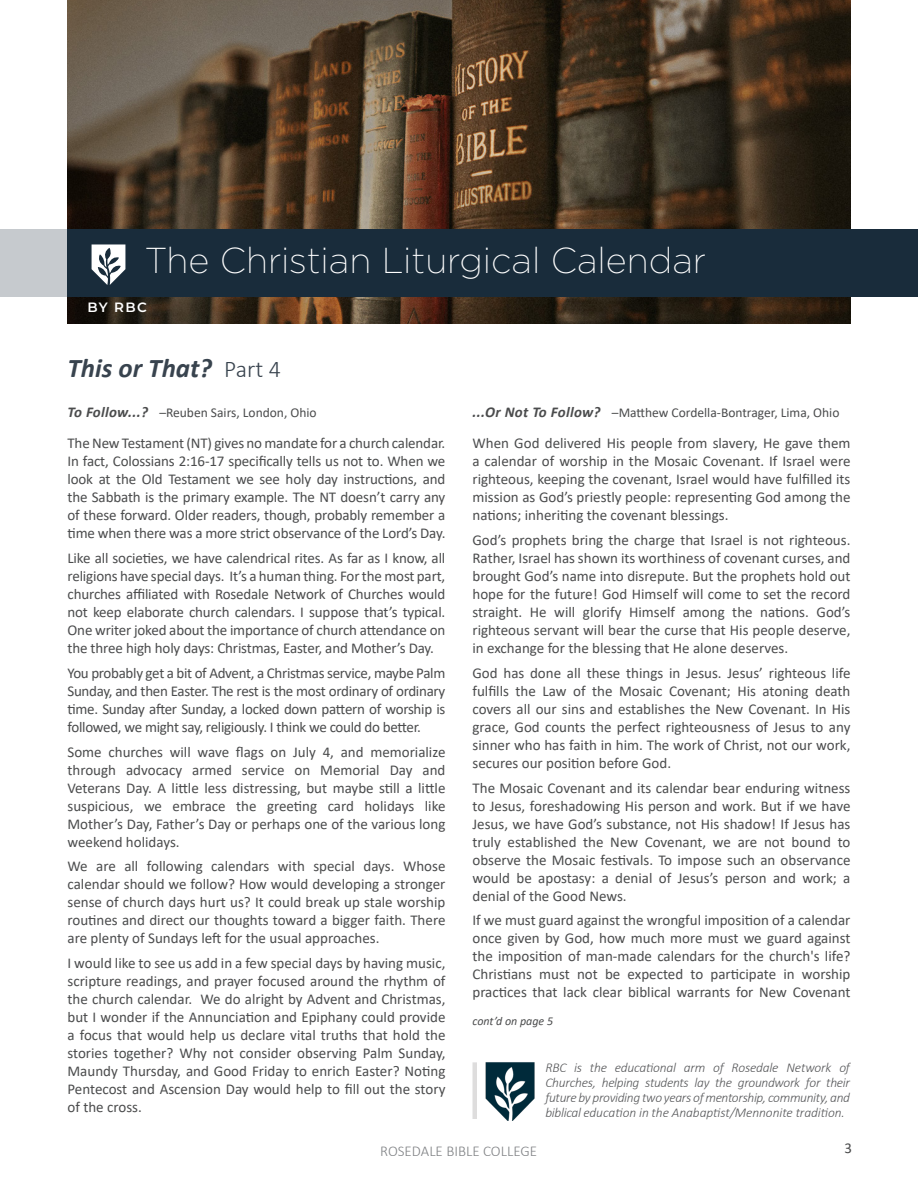
<style>
.page{position:relative;width:918px;height:1188px;background:#fff}
.page>*{position:absolute;margin:0;border:0;box-sizing:border-box;transform-origin:0 0}
.Secondary_Page_Title{font:200 36px "Gotham";color:#fff}
.Sub_Titles{font:italic 700 27px "Calibri";color:#38434e}
.Body{font:15px/18px "Calibri";color:#4b4c4d;text-align:justify}
.Body-2{font:300 15px "Calibri";color:#808285}
.Bio{font:italic 300 13.5px/15px "Calibri";letter-spacing:-.005em;color:#57585a;text-align:justify}
.Body-3{font:13.5px "Calibri";color:#4b4c4d}
.By__Name_Secondary{font:600 13.5px "Montserrat";color:#fff}
.Cont_d_from{font:italic 12px "Calibri";color:#4b4c4d}
.s1{font-weight:300;font-style:normal;font-size:24px}
.s2{font-weight:700;font-style:italic;font-size:15px}
</style>
<div class="page">
<img style="left:68px;top:0;width:782px;height:324px">
<div style="left:68px;top:230px;width:850px;height:67px;background:#192c3b"></div>
<div style="left:0;top:230px;width:68px;height:67px;background:#c6cace"></div>
<svg style="left:92px;top:244px;width:33px;height:41px"></svg>
<div style="left:472px;top:1062px;width:5px;height:57px;background:#dedddd"></div>
<img style="left:485px;top:1062px;width:50px;height:58px">
<p class="Secondary_Page_Title" style="left:145px;top:241px;width:562px">The Christian Liturgical Calendar</p>
<p class="By__Name_Secondary" style="left:88px;top:297px;width:61px">BY RBC</p>
<p class="Sub_Titles" style="left:68px;top:349px;width:215px">This or That? <span class="s1">Part 4</span></p>
<p class="Body-3" style="left:68px;top:403px;width:251px"><span class="s2">To Follow...?</span> –Reuben Sairs, London, Ohio</p>
<p class="Body" style="left:68px;top:434px;width:379px">The New Testament (NT) gives no mandate for a church calendar.<br>In fact, Colossians 2:16-17 specifically tells us not to. When we look at the Old Testament we see holy day instructions, and the Sabbath is the primary example. The NT doesn’t carry any of these forward. Older readers, though, probably remember a time when there was a more strict observance of the Lord’s Day.</p>
<p class="Body" style="left:68px;top:549px;width:379px">Like all societies, we have calendrical rites. As far as I know, all religions have special days. It’s a human thing. For the most part, churches affiliated with Rosedale Network of Churches would not keep elaborate church calendars. I suppose that’s typical.<br>One writer joked about the importance of church attendance on the three high holy days: Christmas, Easter, and Mother’s Day.</p>
<p class="Body" style="left:68px;top:663px;width:379px">You probably get a bit of Advent, a Christmas service, maybe Palm Sunday, and then Easter. The rest is the most ordinary of ordinary time. Sunday after Sunday, a locked down pattern of worship is followed, we might say, religiously. I think we could do better.</p>
<p class="Body" style="left:68px;top:742px;width:380px">Some churches will wave flags on July 4, and memorialize through advocacy armed service on Memorial Day and Veterans Day. A little less distressing, but maybe still a little suspicious, we embrace the greeting card holidays like Mother’s Day, Father’s Day or perhaps one of the various long weekend holidays.</p>
<p class="Body" style="left:68px;top:857px;width:380px">We are all following calendars with special days. Whose calendar should we follow? How would developing a stronger sense of church days hurt us? It could break up stale worship routines and direct our thoughts toward a bigger faith. There are plenty of Sundays left for the usual approaches.</p>
<p class="Body" style="left:68px;top:954px;width:380px">I would like to see us add in a few special days by having music, scripture readings, and prayer focused around the rhythm of the church calendar. We do alright by Advent and Christmas, but I wonder if the Annunciation and Epiphany could provide a focus that would help us declare vital truths that hold the stories together? Why not consider observing Palm Sunday, Maundy Thursday, and Good Friday to enrich Easter? Noting Pentecost and Ascension Day would help to fill out the story of the cross.</p>
<p class="Body-3" style="left:472px;top:403px;width:368px"><span class="s2">...Or Not To Follow?</span> –Matthew Cordella-Bontrager, Lima, Ohio</p>
<p class="Body" style="left:472px;top:434px;width:380px">When God delivered His people from slavery, He gave them a calendar of worship in the Mosaic Covenant. If Israel were righteous, keeping the covenant, Israel would have fulfilled its mission as God’s priestly people: representing God among the nations; inheriting the covenant blessings.</p>
<p class="Body" style="left:472px;top:531px;width:380px">God’s prophets bring the charge that Israel is not righteous.<br>Rather, Israel has shown its worthiness of covenant curses, and brought God’s name into disrepute. But the prophets hold out hope for the future! God Himself will come to set the record straight. He will glorify Himself among the nations. God’s righteous servant will bear the curse that His people deserve, in exchange for the blessing that He alone deserves.</p>
<p class="Body" style="left:472px;top:663px;width:380px">God has done all these things in Jesus. Jesus’ righteous life fulfills the Law of the Mosaic Covenant; His atoning death covers all our sins and establishes the New Covenant. In His grace, God counts the perfect righteousness of Jesus to any sinner who has faith in him. The work of Christ, not our work, secures our position before God.</p>
<p class="Body" style="left:472px;top:778px;width:380px">The Mosaic Covenant and its calendar bear enduring witness to Jesus, foreshadowing His person and work. But if we have Jesus, we have God’s substance, not His shadow! If Jesus has truly established the New Covenant, we are not bound to observe the Mosaic festivals. To impose such an observance would be apostasy: a denial of Jesus’s person and work; a denial of the Good News.</p>
<p class="Body" style="left:472px;top:911px;width:380px">If we must guard against the wrongful imposition of a calendar once given by God, how much more must we guard against the imposition of man-made calendars for the church's life?<br>Christians must not be expected to participate in worship practices that lack clear biblical warrants for New Covenant</p>
<p class="Cont_d_from" style="left:472px;top:1012px;width:82px">cont’d on page 5</p>
<p class="Bio" style="left:545px;top:1060px;width:306px">RBC is the educational arm of Rosedale Network of Churches, helping students lay the groundwork for their future by providing two years of mentorship, community, and biblical education in the Anabaptist/Mennonite tradition.</p>
<p class="Body-2" style="left:380px;top:1142px;width:159px">ROSEDALE BIBLE COLLEGE</p>
<p class="Body" style="left:845px;top:1139px;width:9px">3</p>
</div>
